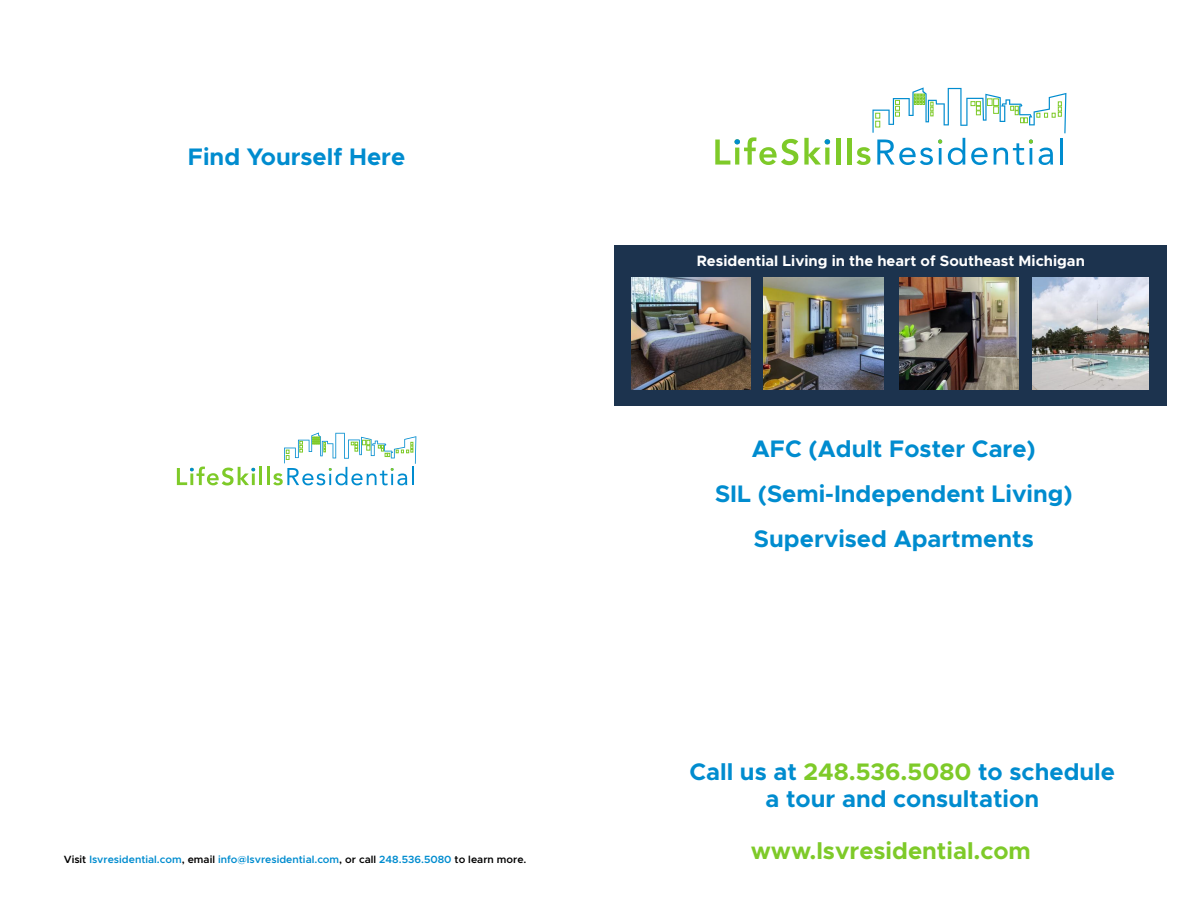
<style>
.page{position:relative;width:1188px;height:918px;background:#fff}
.page>*{position:absolute;margin:0;border:0;box-sizing:border-box;transform-origin:0 0}
.t1{font:700 24px/27px "Metropolis";color:#008ccf;text-align:center}
.t2{font:700 24px "Metropolis";color:#7eca29}
.t3{font:700 15px "Metropolis";color:#fff}
.t4{font:600 10.5px "Metropolis";color:#008ccf}
.s1{color:#000}
.s2{color:#7eca29}
</style>
<div class="page">
<div style="left:614px;top:272px;width:552px;height:133px;background:#1c334e"></div>
<hr style="left:836px;top:138px;width:4px;height:27px;background:#7eca29">
<hr style="left:847px;top:138px;width:4px;height:27px;background:#7eca29">
<svg style="left:715px;top:137px;width:83px;height:28px"></svg>
<svg style="left:804px;top:138px;width:26px;height:27px"></svg>
<svg style="left:856px;top:87px;width:210px;height:78px"></svg>
<div style="left:614px;top:245px;width:552px;height:38px;background:#1c334e"></div>
<hr style="left:259px;top:467px;width:3px;height:18px;background:#7eca29">
<hr style="left:267px;top:467px;width:3px;height:18px;background:#7eca29">
<svg style="left:177px;top:467px;width:78px;height:19px"></svg>
<svg style="left:273px;top:432px;width:143px;height:53px"></svg>
<img style="left:764px;top:277px;width:119px;height:113px">
<img style="left:899px;top:277px;width:119px;height:113px">
<img style="left:1032px;top:277px;width:116px;height:113px">
<img style="left:631px;top:277px;width:119px;height:113px">
<p class="t1" style="left:188px;top:143px;width:219px">Find Yourself Here</p>
<p class="t4" style="left:64px;top:853px;width:464px"><span class="s1">Visit</span> lsvresidential.com<span class="s1">, email</span> info@lsvresidential.com<span class="s1">, or call</span> 248.536.5080 <span class="s1">to learn more.</span></p>
<p class="t3" style="left:697px;top:252px;width:389px">Residential Living in the heart of Southeast Michigan</p>
<p class="t1" style="left:715px;top:426px;width:359px;line-height:45px">AFC (Adult Foster Care)<br>SIL (Semi-Independent Living)</p>
<p class="t1" style="left:754px;top:526px;width:281px">Supervised Apartments</p>
<p class="t1" style="left:689px;top:758px;width:427px">Call us at <span class="s2">248.536.5080</span> to schedule a tour and consultation</p>
<p class="t2" style="left:750px;top:836px;width:282px">www.lsvresidential.com</p>
</div>
